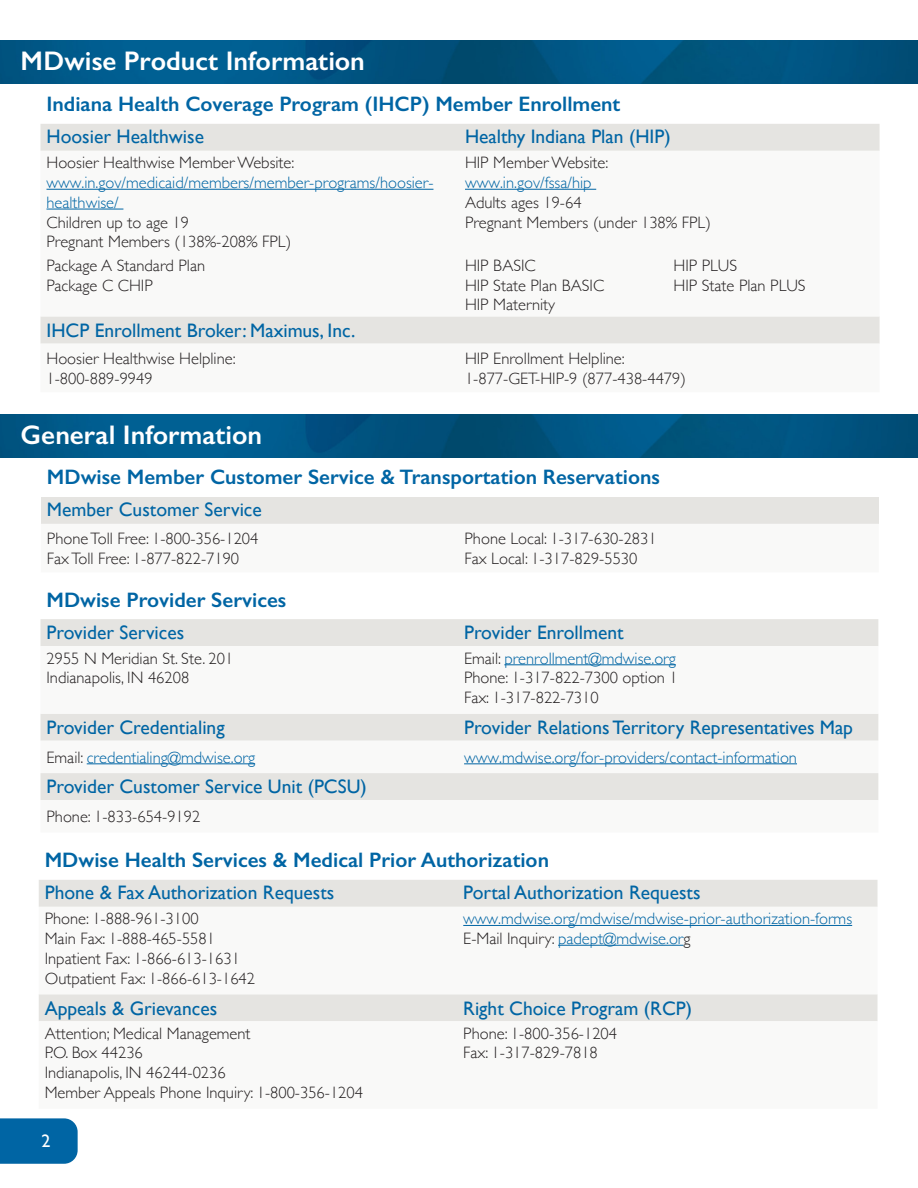
<style>
.page{position:relative;width:918px;height:1188px;background:#fff}
.page>*{position:absolute;margin:0;border:0;box-sizing:border-box;transform-origin:0 0}
.t1{font:600 27px "Gill Sans";color:#fff}
.t2{font:600 21px "Gill Sans";color:#0065a4}
.t3{font:19.5px "Gill Sans";color:#0065a4}
.t4{font:18px "Gill Sans";color:#fff}
.t5{font:300 16.5px "Gill Sans";color:#231f20}
.t6{font:300 16.5px/19.8px "Gill Sans";color:#0065a4}
.s1{color:#231f20}
</style>
<div class="page">
<svg style="left:0;top:1118px;width:78px;height:46px;background:#0a6ba7"></svg>
<div style="left:40px;top:124px;width:840px;height:27px;background:#e5e4e1"></div>
<svg style="left:40px;top:188px;width:840px;height:156px"></svg>
<hr style="left:46px;top:189px;width:387px;height:1px;background:#0065a4">
<hr style="left:46px;top:209px;width:77px;height:1px;background:#0065a4">
<hr style="left:465px;top:189px;width:131px;height:1px;background:#0065a4">
<img style="left:0;top:40px;width:918px;height:44px">
<img style="left:0;top:414px;width:918px;height:43px">
<div style="left:41px;top:497px;width:838px;height:27px;background:#e5e4e1"></div>
<div style="left:40px;top:619px;width:838px;height:27px;background:#e5e4e1"></div>
<svg style="left:40px;top:665px;width:838px;height:135px"></svg>
<hr style="left:504px;top:664px;width:172px;height:1px;background:#0065a4">
<hr style="left:87px;top:763px;width:168px;height:1px;background:#0065a4">
<hr style="left:464px;top:763px;width:333px;height:1px;background:#0065a4">
<div style="left:39px;top:880px;width:839px;height:27px;background:#e5e4e1"></div>
<svg style="left:39px;top:924px;width:839px;height:97px"></svg>
<hr style="left:463px;top:925px;width:389px;height:1px;background:#0065a4">
<hr style="left:558px;top:945px;width:125px;height:1px;background:#0065a4">
<h2 class="t1" style="left:21px;top:45px;width:346px">MDwise Product Information</h2>
<h3 class="t2" style="left:46px;top:91px;width:575px">Indiana Health Coverage Program (IHCP) Member Enrollment</h3>
<h4 class="t3" style="left:46px;top:125px;width:159px">Hoosier Healthwise</h4>
<h4 class="t3" style="left:465px;top:125px;width:207px">Healthy Indiana Plan (HIP)</h4>
<p class="t5" style="left:46px;top:150px;width:249px">Hoosier Healthwise Member Website:</p>
<p class="t6" style="left:46px;top:172px;width:389px">www.in.gov/medicaid/members/member-programs/hoosier&shy;healthwise/</p>
<p class="t5" style="left:46px;top:209px;width:144px">Children up to age 19</p>
<p class="t5" style="left:46px;top:229px;width:246px">Pregnant Members (138%-208% FPL)</p>
<p class="t5" style="left:465px;top:150px;width:145px">HIP Member Website:</p>
<p class="t6" style="left:465px;top:172px;width:128px">www.in.gov/fssa/hip</p>
<p class="t5" style="left:465px;top:189px;width:118px">Adults ages 19-64</p>
<p class="t5" style="left:465px;top:209px;width:247px">Pregnant Members (under 138% FPL)</p>
<p class="t5" style="left:46px;top:252px;width:160px">Package A Standard Plan</p>
<p class="t5" style="left:46px;top:272px;width:108px">Package C CHIP</p>
<h4 class="t3" style="left:46px;top:319px;width:310px">IHCP Enrollment Broker: Maximus, Inc.</h4>
<p class="t5" style="left:46px;top:345px;width:191px">Hoosier Healthwise Helpline:</p>
<p class="t5" style="left:46px;top:365px;width:108px">1-800-889-9949</p>
<p class="t5" style="left:465px;top:252px;width:72px">HIP BASIC</p>
<p class="t5" style="left:465px;top:272px;width:141px">HIP State Plan BASIC</p>
<p class="t5" style="left:465px;top:292px;width:92px">HIP Maternity</p>
<p class="t5" style="left:674px;top:252px;width:65px">HIP PLUS</p>
<p class="t5" style="left:674px;top:272px;width:134px">HIP State Plan PLUS</p>
<p class="t5" style="left:465px;top:345px;width:161px">HIP Enrollment Helpline:</p>
<p class="t5" style="left:465px;top:365px;width:222px">1-877-GET-HIP-9 (877-438-4479)</p>
<h2 class="t1" style="left:21px;top:419px;width:243px">General Information</h2>
<h3 class="t2" style="left:47px;top:464px;width:614px">MDwise Member Customer Service &amp; Transportation Reservations</h3>
<h4 class="t3" style="left:47px;top:498px;width:216px">Member Customer Service</h4>
<p class="t5" style="left:47px;top:525px;width:213px">Phone Toll Free: 1-800-356-1204</p>
<p class="t5" style="left:47px;top:545px;width:194px">Fax Toll Free: 1-877-822-7190</p>
<p class="t5" style="left:465px;top:525px;width:194px">Phone Local: 1-317-630-2831</p>
<p class="t5" style="left:465px;top:545px;width:174px">Fax Local: 1-317-829-5530</p>
<h3 class="t2" style="left:46px;top:587px;width:241px">MDwise Provider Services</h3>
<h4 class="t3" style="left:46px;top:621px;width:139px">Provider Services</h4>
<h4 class="t3" style="left:464px;top:621px;width:161px">Provider Enrollment</h4>
<p class="t5" style="left:46px;top:645px;width:188px">2955 N Meridian St. Ste. 201</p>
<p class="t5" style="left:46px;top:665px;width:144px">Indianapolis, IN 46208</p>
<p class="t6" style="left:464px;top:648px;width:213px"><span class="s1">Email:</span> prenrollment@mdwise.org</p>
<p class="t5" style="left:464px;top:665px;width:215px">Phone: 1-317-822-7300 option 1</p>
<p class="t5" style="left:464px;top:685px;width:136px">Fax: 1-317-822-7310</p>
<h4 class="t3" style="left:46px;top:716px;width:180px">Provider Credentialing</h4>
<h4 class="t3" style="left:464px;top:716px;width:390px">Provider Relations Territory Representatives Map</h4>
<p class="t6" style="left:46px;top:747px;width:210px"><span class="s1">Email:</span> credentialing@mdwise.org</p>
<p class="t6" style="left:464px;top:747px;width:334px">www.mdwise.org/for-providers/contact-information</p>
<h4 class="t3" style="left:46px;top:775px;width:322px">Provider Customer Service Unit (PCSU)</h4>
<p class="t5" style="left:46px;top:804px;width:155px">Phone: 1-833-654-9192</p>
<h3 class="t2" style="left:45px;top:847px;width:506px">MDwise Health Services &amp; Medical Prior Authorization</h3>
<h4 class="t3" style="left:45px;top:881px;width:291px">Phone &amp; Fax Authorization Requests</h4>
<h4 class="t3" style="left:463px;top:881px;width:239px">Portal Authorization Requests</h4>
<p class="t5" style="left:45px;top:906px;width:155px">Phone: 1-888-961-3100</p>
<p class="t5" style="left:45px;top:926px;width:172px">Main Fax: 1-888-465-5581</p>
<p class="t5" style="left:45px;top:945px;width:197px">Inpatient Fax: 1-866-613-1631</p>
<p class="t5" style="left:45px;top:965px;width:212px">Outpatient Fax: 1-866-613-1642</p>
<p class="t6" style="left:463px;top:908px;width:390px">www.mdwise.org/mdwise/mdwise-prior-authorization-forms</p>
<p class="t6" style="left:463px;top:928px;width:229px"><span class="s1">E-Mail Inquiry:</span> padept@mdwise.or<span class="s1">g</span></p>
<h4 class="t3" style="left:45px;top:996px;width:174px">Appeals &amp; Grievances</h4>
<h4 class="t3" style="left:463px;top:996px;width:230px">Right Choice Program (RCP)</h4>
<p class="t5" style="left:45px;top:1020px;width:207px">Attention; Medical Management</p>
<p class="t5" style="left:45px;top:1040px;width:100px">P.O. Box 44236</p>
<p class="t5" style="left:45px;top:1060px;width:182px">Indianapolis, IN 46244-0236</p>
<p class="t5" style="left:45px;top:1080px;width:320px">Member Appeals Phone Inquiry: 1-800-356-1204</p>
<p class="t5" style="left:463px;top:1020px;width:155px">Phone: 1-800-356-1204</p>
<p class="t5" style="left:463px;top:1040px;width:136px">Fax: 1-317-829-7818</p>
<p class="t4" style="left:41px;top:1131px;width:10px">2</p>
</div>
